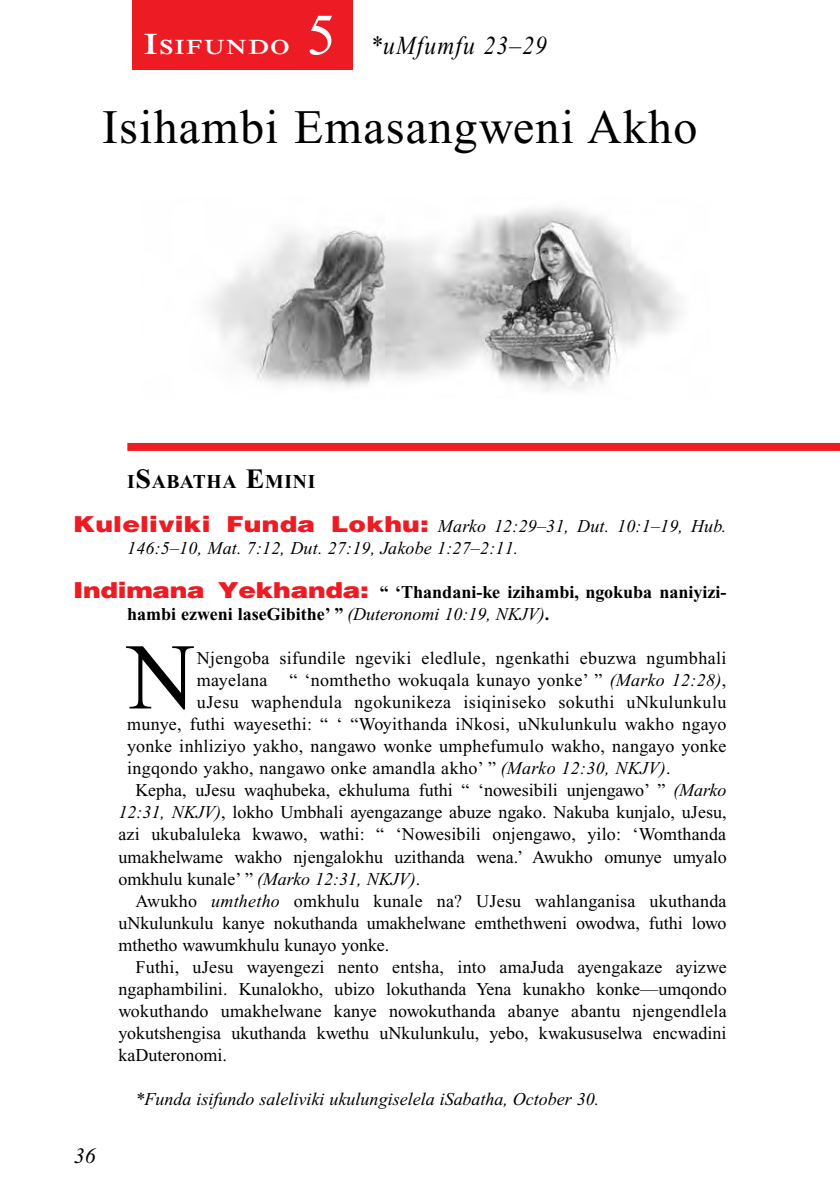
<style>
.page{position:relative;width:840px;height:1191px;background:#fff}
.page>*{position:absolute;margin:0;border:0;box-sizing:border-box;transform-origin:0 0}
.t1{font:93.8px "Times New Roman PS Std";color:#000}
.t2{font:58px "Times New Roman PS Std";color:#fff}
.t3{font:48px "Times New Roman PS Std";letter-spacing:.025em;color:#000}
.t4{font:italic 26px "Times New Roman PS Std";letter-spacing:.05em;color:#000;scale:.9 1}
.t5{font:italic 22px "Times New Roman PS Std";color:#000}
.t6{font:600 21px "Times NRMT Std";letter-spacing:.07em;color:#fff;scale:1.1 1}
.t7{font:700 19.6px "Times New Roman PS Std";letter-spacing:.035em;color:#000}
.t8{font:18px "Times New Roman PS Std";letter-spacing:.005em;color:#000}
.t9{font:italic 18px/22px "Times New Roman PS Std";color:#000}
.t10{font:700 18px/22px "Times New Roman PS Std";color:#000}
.t11{font:18px "Times New Roman PS Std";letter-spacing:.025em;color:#000}
.s1{font-size:30px}
.s2{font-size:28px}
.s3{font-family:"Helvetica LT Std";font-weight:900;font-style:normal;font-size:22px;color:#ed1c24}
.s4{font-family:"Helvetica LT Std";font-weight:900;font-size:22px;color:#ed1c24}
.s5{font-weight:400;font-style:italic}
.s6{font-style:italic}
.s7{font-style:normal}
</style>
<div class="page">
<div style="left:127px;top:443px;width:712px;height:8px;background:#ed1c24"></div>
<div style="left:132px;top:0;width:220px;height:69px;background:#ed1c24"></div>
<img style="left:208px;top:208px;width:472px;height:183px">
<h2 class="t2" style="left:306px;top:3px;width:30px">5</h2>
<p class="t6" style="left:144px;top:35px;width:134px"><span class="s1">I</span>SIFUNDO</p>
<h3 class="t4" style="left:370px;top:32px;width:197px">*uMfumfu 23–29</h3>
<h3 class="t3" style="left:102px;top:101px;width:596px">Isihambi Emasangweni Akho</h3>
<p class="t7" style="left:127px;top:471px;width:189px">I<span class="s2">S</span>ABATHA <span class="s2">E</span>MINI</p>
<p class="t9" style="left:127px;top:515px;width:600px;text-indent:-54px"><span class="s3">Kuleliviki Funda Lokhu:</span> Marko 12:29–31, Dut. 10:1–19, Hub.<br>146:5–10, Mat. 7:12, Dut. 27:19, Jakobe 1:27–2:11.</p>
<p class="t10" style="left:127px;top:581px;width:600px;text-indent:-54px"><span class="s4">Indimana Yekhanda:</span> “ ‘Thandani-ke izihambi, ngokuba naniyizi&shy;hambi ezweni laseGibithe’ ” <span class="s5">(Duteronomi 10:19, NKJV)</span>.</p>
<h1 class="t1" style="left:127px;top:626px;width:69px">N</h1>
<p class="t8" style="left:197px;top:648px;width:531px">Njengoba sifundile ngeviki eledlule, ngenkathi ebuzwa ngumbhali</p>
<p class="t8" style="left:197px;top:670px;width:531px">mayelana “ ‘nomthetho wokuqala kunayo yonke’ ” <span class="s6">(Marko 12:28)</span>,</p>
<p class="t11" style="left:197px;top:692px;width:531px">uJesu waphendula ngokunikeza isiqiniseko sokuthi uNkulunkulu</p>
<p class="t8" style="left:127px;top:714px;width:600px">munye, futhi wayesethi: “ ‘ “Woyithanda iNkosi, uNkulunkulu wakho ngayo</p>
<p class="t8" style="left:127px;top:736px;width:600px">yonke inhliziyo yakho, nangawo wonke umphefumulo wakho, nangayo yonke</p>
<p class="t8" style="left:127px;top:758px;width:544px">ingqondo yakho, nangawo onke amandla akho’ ” <span class="s6">(Marko 12:30, NKJV)</span>.</p>
<p class="t8" style="left:135px;top:780px;width:592px">Kepha, uJesu waqhubeka, ekhuluma futhi “ ‘nowesibili unjengawo’ ” <span class="s6">(Marko</span></p>
<p class="t8" style="left:118px;top:802px;width:609px"><span class="s6">12:31, NKJV)</span>, lokho Umbhali ayengazange abuze ngako. Nakuba kunjalo, uJesu,</p>
<p class="t8" style="left:118px;top:824px;width:609px">azi ukubaluleka kwawo, wathi: “ ‘Nowesibili onjengawo, yilo: ‘Womthanda</p>
<p class="t8" style="left:118px;top:846px;width:609px">umakhelwame wakho njengalokhu uzithanda wena.’ Awukho omunye umyalo</p>
<p class="t9" style="left:118px;top:867px;width:303px"><span class="s7">omkhulu kunale’ ”</span> (Marko 12:31, NKJV)<span class="s7">.</span></p>
<p class="t8" style="left:135px;top:890px;width:592px">Awukho <span class="s6">umthetho</span> omkhulu kunale na? UJesu wahlanganisa ukuthanda</p>
<p class="t8" style="left:118px;top:912px;width:609px">uNkulunkulu kanye nokuthanda umakhelwane emthethweni owodwa, futhi lowo</p>
<p class="t8" style="left:118px;top:934px;width:272px">mthetho wawumkhulu kunayo yonke.</p>
<p class="t8" style="left:135px;top:956px;width:592px">Futhi, uJesu wayengezi nento entsha, into amaJuda ayengakaze ayizwe</p>
<p class="t8" style="left:118px;top:978px;width:609px">ngaphambilini. Kunalokho, ubizo lokuthanda Yena kunakho konke—umqondo</p>
<p class="t8" style="left:118px;top:1000px;width:609px">wokuthando umakhelwane kanye nowokuthanda abanye abantu njengendlela</p>
<p class="t8" style="left:118px;top:1022px;width:609px">yokutshengisa ukuthanda kwethu uNkulunkulu, yebo, kwakususelwa encwadini</p>
<p class="t8" style="left:118px;top:1044px;width:110px">kaDuteronomi.</p>
<p class="t9" style="left:135px;top:1087px;width:465px">*Funda isifundo saleliviki ukulungiselela iSabatha, October 30.</p>
<p class="t5" style="left:74px;top:1144px;width:23px">36</p>
</div>
